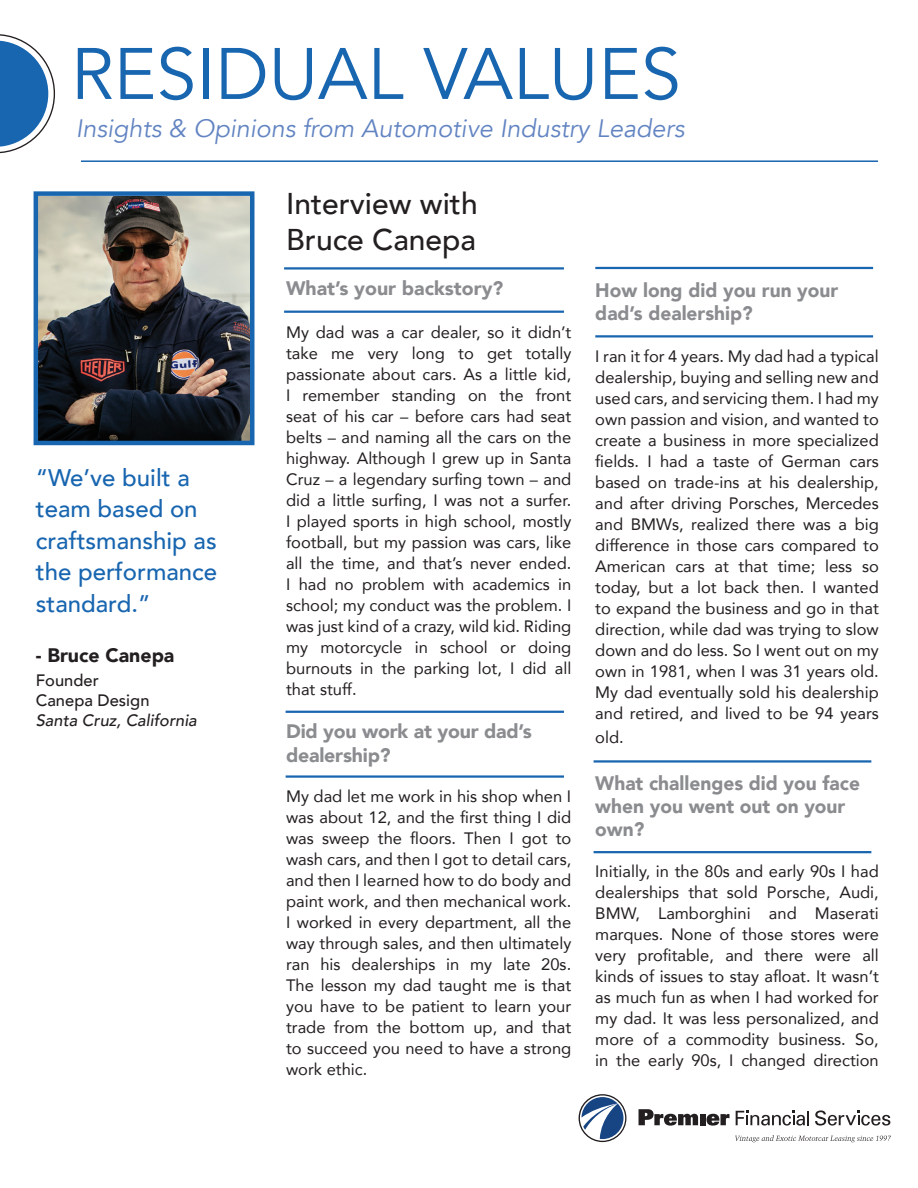
<style>
.page{position:relative;width:918px;height:1188px;background:#fff}
.page>*{position:absolute;margin:0;border:0;box-sizing:border-box;transform-origin:0 0}
.t1{font:72px "Avenir";color:#1865b0}
.t2{font:500 30px "Avenir";color:#231f20}
.t3{font:italic 25.2px "Avenir";color:#6284c2}
.t4{font:500 24px/31.5px "Avenir";color:#1865b0}
.t5{font:900 19.5px/23.4px "Avenir";color:#8a8c8f}
.t6{font:900 19.5px "Avenir";color:#231f20}
.t7{font:16.5px/21px "Avenir";color:#231f20;text-align:justify}
.t8{font:italic 500 16.5px "Avenir";color:#231f20}
.t9{font:500 16.5px "Avenir";color:#231f20}
</style>
<div class="page">
<hr style="left:81px;top:160px;width:797px;height:2px;background:#1865b0">
<img style="left:39px;top:197px;width:210px;height:243px">
<div style="left:34px;top:191px;width:220px;height:254px;border:4px solid #1865b0"></div>
<hr style="left:284px;top:267px;width:280px;height:3px;background:#1865b0">
<hr style="left:284px;top:311px;width:280px;height:2px;background:#1865b0">
<hr style="left:286px;top:775px;width:278px;height:3px;background:#1865b0">
<hr style="left:595px;top:267px;width:278px;height:2px;background:#1865b0">
<svg style="left:0;top:34px;width:55px;height:119px"></svg>
<svg style="left:579px;top:1094px;width:47px;height:48px"></svg>
<svg style="left:639px;top:1109px;width:59px;height:17px"></svg>
<div style="left:700px;top:1114px;width:5px;height:11px;background:#231f20"></div>
<svg style="left:707px;top:1114px;width:23px;height:12px"></svg>
<svg style="left:815px;top:1110px;width:75px;height:16px"></svg>
<svg style="left:736px;top:1111px;width:73px;height:15px"></svg>
<svg style="left:735px;top:1135px;width:156px;height:7px"></svg>
<hr style="left:595px;top:335px;width:278px;height:3px;background:#1865b0">
<hr style="left:286px;top:711px;width:278px;height:2px;background:#1865b0">
<hr style="left:594px;top:760px;width:277px;height:3px;background:#1865b0">
<hr style="left:594px;top:851px;width:277px;height:2px;background:#1865b0">
<p class="t1" style="left:71px;top:31px;width:612px">RESIDUAL VALUES</p>
<p class="t3" style="left:76px;top:113px;width:610px">Insights &amp; Opinions from Automotive Industry Leaders</p>
<p class="t4" style="left:36px;top:461px;width:183px">“We’ve built a team based on craftsmanship as the performance standard.”</p>
<p class="t6" style="left:36px;top:639px;width:140px">- Bruce Canepa</p>
<p class="t9" style="left:36px;top:666px;width:64px">Founder</p>
<p class="t9" style="left:36px;top:686px;width:115px">Canepa Design</p>
<p class="t8" style="left:36px;top:710px;width:163px">Santa Cruz, California</p>
<p class="t2" style="left:286px;top:178px;width:193px">Interview with</p>
<p class="t2" style="left:286px;top:214px;width:192px">Bruce Canepa</p>
<p class="t5" style="left:286px;top:276px;width:219px">What’s your backstory?</p>
<p class="t7" style="left:286px;top:321px;width:287px">My dad was a car dealer, so it didn’t take me very long to get totally passionate about cars. As a little kid, I remember standing on the front seat of his car – before cars had seat belts – and naming all the cars on the highway. Although I grew up in Santa Cruz – a legendary surfing town – and did a little surfing, I was not a surfer.<br>I played sports in high school, mostly football, but my passion was cars, like all the time, and that’s never ended.<br>I had no problem with academics in school; my conduct was the problem. I was just kind of a crazy, wild kid. Riding my motorcycle in school or doing burnouts in the parking lot, I did all that stuff.</p>
<p class="t5" style="left:286px;top:719px;width:247px">Did you work at your dad’s dealership?</p>
<p class="t7" style="left:286px;top:786px;width:287px">My dad let me work in his shop when I was about 12, and the first thing I did was sweep the floors. Then I got to wash cars, and then I got to detail cars, and then I learned how to do body and paint work, and then mechanical work.<br>I worked in every department, all the way through sales, and then ultimately ran his dealerships in my late 20s.<br>The lesson my dad taught me is that you have to be patient to learn your trade from the bottom up, and that to succeed you need to have a strong work ethic.</p>
<p class="t5" style="left:595px;top:278px;width:245px">How long did you run your dad’s dealership?</p>
<p class="t7" style="left:595px;top:346px;width:285px">I ran it for 4 years. My dad had a typical dealership, buying and selling new and used cars, and servicing them. I had my own passion and vision, and wanted to create a business in more specialized fields. I had a taste of German cars based on trade-ins at his dealership, and after driving Porsches, Mercedes and BMWs, realized there was a big difference in those cars compared to American cars at that time; less so today, but a lot back then. I wanted to expand the business and go in that direction, while dad was trying to slow down and do less. So I went out on my own in 1981, when I was 31 years old.<br>My dad eventually sold his dealership and retired, and lived to be 94 years</p>
<p class="t7" style="left:595px;top:726px;width:30px">old.</p>
<p class="t5" style="left:595px;top:771px;width:266px">What challenges did you face when you went out on your own?</p>
<p class="t7" style="left:595px;top:860px;width:285px">Initially, in the 80s and early 90s I had dealerships that sold Porsche, Audi, BMW, Lamborghini and Maserati marques. None of those stores were very profitable, and there were all kinds of issues to stay afloat. It wasn’t as much fun as when I had worked for my dad. It was less personalized, and more of a commodity business. So, in the early 90s, I changed direction</p>
</div>
